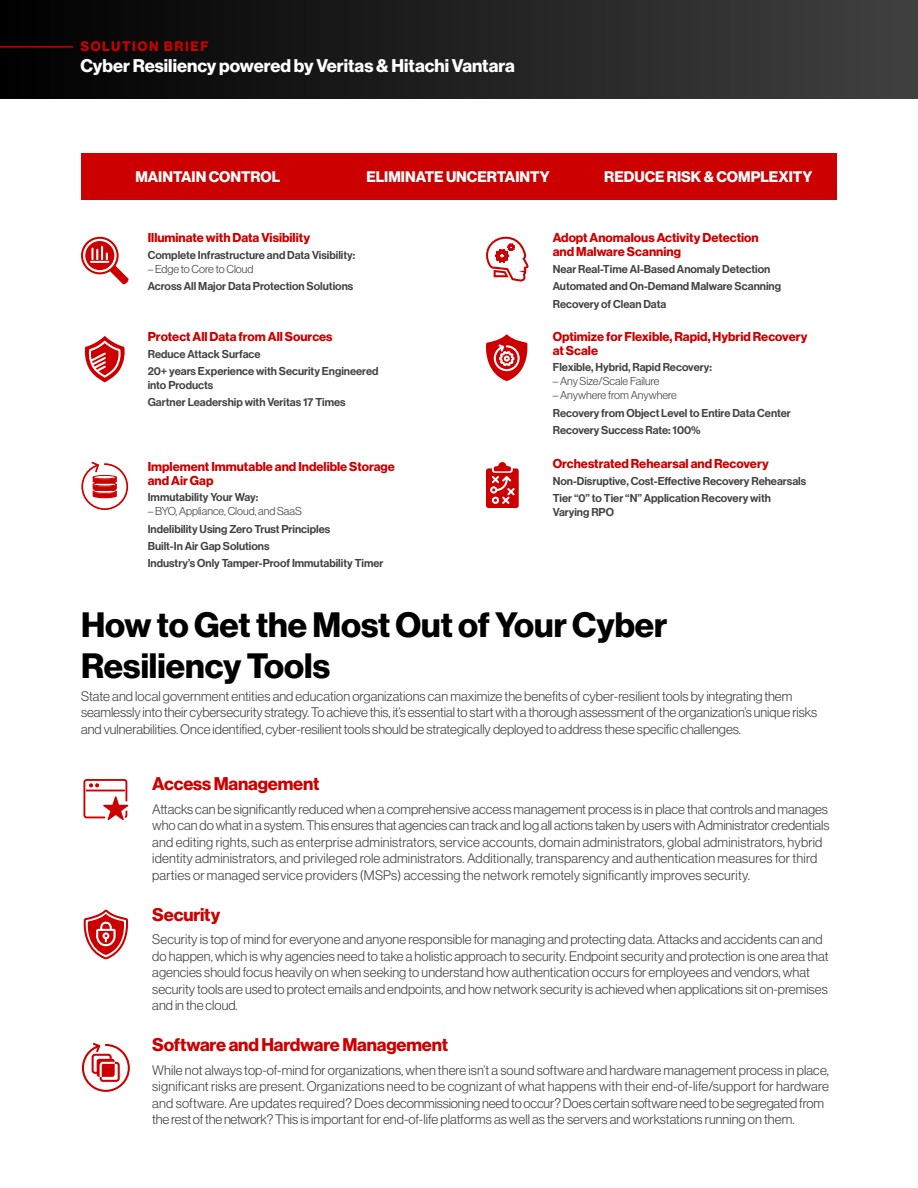
<style>
.page{position:relative;width:918px;height:1188px;background:#fff}
.page>*{position:absolute;margin:0;border:0;box-sizing:border-box;transform-origin:0 0}
.t1{font:34.5px/40.5px "N Haas Grotesk DS Pro 75 Bd";color:#000}
.t2{font:18px "N Haas Grotesk DS Pro 75 Bd";letter-spacing:-.01em;color:#c00}
.t3{font:18px "N Haas Grotesk DS Pro 75 Bd";color:#fff}
.t4{font:15px "N Haas Grotesk DS Pro 75 Bd";color:#fff}
.t5{font:13.5px/16.5px "N Haas Grotesk DS Pro 45 Lt";letter-spacing:.005em;color:#414141}
.t6{font:13.5px "N Haas Grotesk DS Pro 75 Bd";letter-spacing:.115em;color:#c00}
.t7{font:12.6px/14.1px "N Haas Grotesk DS Pro 75 Bd";color:#c00}
.t8{font:11.25px/17.4px "N Haas Grotesk DS Pro 65 Md";color:#414141}
.t9{font:11.25px "N Haas Grotesk DS Pro 45 Lt";color:#414141}
</style>
<div class="page">
<div style="left:0;top:0;width:918px;height:98px;background:linear-gradient(to right,#000,#404040)"></div>
<hr style="left:0;top:46px;width:73px;height:2px;background:#c00">
<svg style="left:83px;top:779px;width:45px;height:41px"></svg>
<svg style="left:83px;top:909px;width:45px;height:50px"></svg>
<div style="left:81px;top:153px;width:756px;height:47px;background:#c00"></div>
<svg style="left:486px;top:462px;width:33px;height:46px"></svg>
<svg style="left:84px;top:336px;width:41px;height:46px"></svg>
<svg style="left:81px;top:237px;width:48px;height:47px"></svg>
<svg style="left:486px;top:237px;width:43px;height:45px"></svg>
<svg style="left:81px;top:462px;width:47px;height:48px"></svg>
<svg style="left:486px;top:334px;width:41px;height:47px"></svg>
<svg style="left:82px;top:1043px;width:48px;height:49px"></svg>
<p class="t6" style="left:80px;top:39px;width:130px">SOLUTION BRIEF</p>
<h2 class="t3" style="left:80px;top:55px;width:436px">Cyber Resiliency powered by Veritas &amp; Hitachi Vantara</h2>
<p class="t4" style="left:135px;top:168px;width:146px">MAINTAIN CONTROL</p>
<p class="t4" style="left:366px;top:168px;width:185px">ELIMINATE UNCERTAINTY</p>
<p class="t4" style="left:604px;top:168px;width:210px">REDUCE RISK &amp; COMPLEXITY</p>
<p class="t7" style="left:148px;top:231px;width:164px">Illuminate with Data Visibility</p>
<p class="t8" style="left:148px;top:246px;width:209px">Complete Infrastructure and Data Visibility:</p>
<p class="t9" style="left:148px;top:263px;width:107px">– Edge to Core to Cloud</p>
<p class="t8" style="left:148px;top:278px;width:207px">Across All Major Data Protection Solutions</p>
<p class="t7" style="left:148px;top:330px;width:186px">Protect All Data from All Sources</p>
<p class="t8" style="left:148px;top:345px;width:232px">Reduce Attack Surface<br>20+ years Experience with Security Engineered</p>
<p class="t8" style="left:148px;top:376px;width:199px">into Products<br>Gartner Leadership with Veritas 17 Times</p>
<p class="t7" style="left:148px;top:459px;width:249px">Implement Immutable and Indelible Storage and Air Gap</p>
<p class="t8" style="left:148px;top:489px;width:112px">Immutability Your Way:</p>
<p class="t9" style="left:148px;top:505px;width:156px">– BYO, Appliance, Cloud, and SaaS</p>
<p class="t8" style="left:148px;top:520px;width:237px">Indelibility Using Zero Trust Principles<br>Built-In Air Gap Solutions<br>Industry’s Only Tamper-Proof Immutability Timer</p>
<p class="t7" style="left:553px;top:231px;width:207px">Adopt Anomalous Activity Detection and Malware Scanning</p>
<p class="t8" style="left:553px;top:260px;width:230px">Near Real-Time AI-Based Anomaly Detection<br>Automated and On-Demand Malware Scanning<br>Recovery of Clean Data</p>
<p class="t7" style="left:553px;top:329px;width:256px">Optimize for Flexible, Rapid, Hybrid Recovery at Scale</p>
<p class="t8" style="left:553px;top:359px;width:161px">Flexible, Hybrid, Rapid Recovery:</p>
<p class="t9" style="left:553px;top:375px;width:108px">– Any Size/Scale Failure</p>
<p class="t9" style="left:553px;top:389px;width:126px">– Anywhere from Anywhere</p>
<p class="t8" style="left:553px;top:404px;width:240px">Recovery from Object Level to Entire Data Center<br>Recovery Success Rate: 100%</p>
<p class="t7" style="left:553px;top:457px;width:217px">Orchestrated Rehearsal and Recovery</p>
<p class="t8" style="left:553px;top:472px;width:255px">Non-Disruptive, Cost-Effective Recovery Rehearsals<br>Tier “0” to Tier “N” Application Recovery with</p>
<p class="t8" style="left:553px;top:504px;width:63px">Varying RPO</p>
<h1 class="t1" style="left:81px;top:605px;width:588px">How to Get the Most Out of Your Cyber<br>Resiliency Tools</h1>
<p class="t5" style="left:81px;top:688px;width:738px">State and local government entities and education organizations can maximize the benefits of cyber-resilient tools by integrating them seamlessly into their cybersecurity strategy. To achieve this, it’s essential to start with a thorough assessment of the organization’s unique risks and vulnerabilities. Once identified, cyber-resilient tools should be strategically deployed to address these specific challenges.</p>
<h2 class="t2" style="left:152px;top:774px;width:169px">Access Management</h2>
<p class="t5" style="left:152px;top:801px;width:679px">Attacks can be significantly reduced when a comprehensive access management process is in place that controls and manages who can do what in a system. This ensures that agencies can track and log all actions taken by users with Administrator credentials and editing rights, such as enterprise administrators, service accounts, domain administrators, global administrators, hybrid identity administrators, and privileged role administrators. Additionally, transparency and authentication measures for third parties or managed service providers (MSPs) accessing the network remotely significantly improves security.</p>
<h2 class="t2" style="left:152px;top:904px;width:69px">Security</h2>
<p class="t5" style="left:152px;top:931px;width:678px">Security is top of mind for everyone and anyone responsible for managing and protecting data. Attacks and accidents can and do happen, which is why agencies need to take a holistic approach to security. Endpoint security and protection is one area that agencies should focus heavily on when seeking to understand how authentication occurs for employees and vendors, what security tools are used to protect emails and endpoints, and how network security is achieved when applications sit on-premises and in the cloud.</p>
<h2 class="t2" style="left:152px;top:1035px;width:297px">Software and Hardware Management</h2>
<p class="t5" style="left:152px;top:1062px;width:678px">While not always top-of-mind for organizations, when there isn’t a sound software and hardware management process in place, significant risks are present. Organizations need to be cognizant of what happens with their end-of-life/support for hardware and software. Are updates required? Does decommissioning need to occur? Does certain software need to be segregated from the rest of the network? This is important for end-of-life platforms as well as the servers and workstations running on them.</p>
</div>
